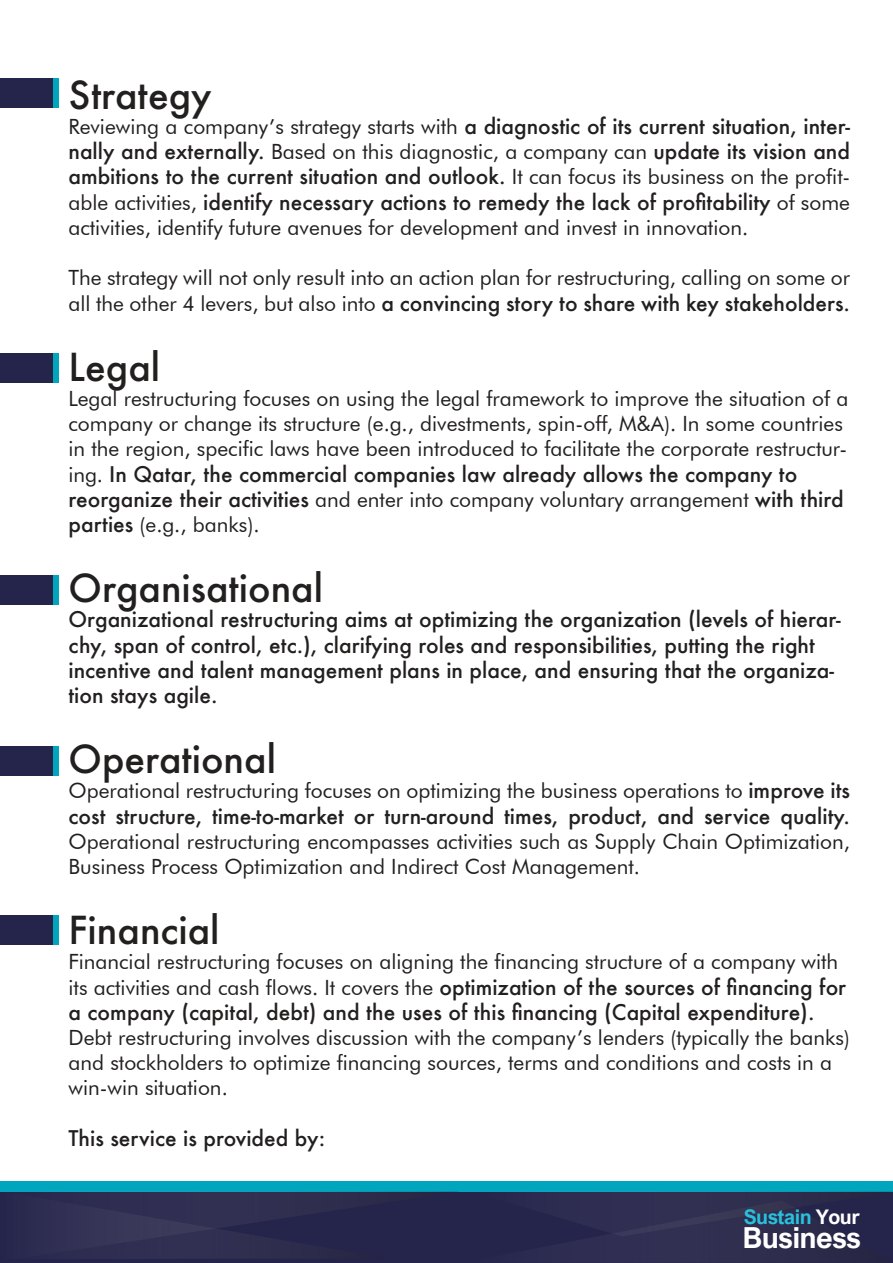
<style>
.page{position:relative;width:893px;height:1263px;background:#fff}
.page>*{position:absolute;margin:0;border:0;box-sizing:border-box;transform-origin:0 0}
.t1{font:500 37.5px "Futura";color:#221f1f}
.t2{font:700 29.1px "Arial Nova";letter-spacing:-.025em;color:#fff}
.t3{font:21px/25.2px "Futura BT";color:#221f1f}
.t4{font:500 21px/25.2px "Futura";color:#221f1f}
.t5{font:700 20.1px "Arial Nova";letter-spacing:-.025em;color:#28c1dc}
.s1{font-family:"Futura BT";font-weight:400}
.s2{font-family:"Futura";font-weight:500}
.s3{color:#fff}
</style>
<div class="page">
<div style="left:6px;top:353px;width:53px;height:30px;background:#01a5be"></div>
<div style="left:6px;top:78px;width:53px;height:30px;background:#01a5be"></div>
<div style="left:0;top:1181px;width:893px;height:11px;background:#01a5be"></div>
<svg style="left:0;top:1191px;width:893px;height:72px;background:#2b2c50"></svg>
<div style="left:0;top:353px;width:53px;height:30px;background:#25244b"></div>
<div style="left:6px;top:575px;width:53px;height:30px;background:#01a5be"></div>
<div style="left:0;top:575px;width:53px;height:30px;background:#25244b"></div>
<div style="left:6px;top:746px;width:53px;height:29px;background:#01a5be"></div>
<div style="left:0;top:746px;width:53px;height:29px;background:#25244b"></div>
<div style="left:6px;top:915px;width:53px;height:30px;background:#01a5be"></div>
<div style="left:0;top:915px;width:53px;height:30px;background:#25244b"></div>
<div style="left:0;top:78px;width:53px;height:30px;background:#25244b"></div>
<h1 class="t1" style="left:68px;top:69px;width:145px">Strategy</h1>
<p class="t4" style="left:68px;top:113px;width:783px;text-align:justify"><span class="s1">Reviewing a company’s strategy starts with</span> a diagnostic of its current situation, inter&shy;nally and externally. <span class="s1">Based on this diagnostic, a company can</span> update its vision and ambitions to the current situation and outlook. <span class="s1">It can focus its business on the profit&shy;able activities,</span> identify necessary actions to remedy the lack of profitability <span class="s1">of some</span></p>
<p class="t3" style="left:68px;top:215px;width:681px">activities, identify future avenues for development and invest in innovation.</p>
<p class="t3" style="left:68px;top:265px;width:783px">The strategy will not only result into an action plan for restructuring, calling on some or</p>
<p class="t4" style="left:68px;top:290px;width:783px"><span class="s1">all the other 4 levers, but also into</span> a convincing story to share with key stakeholders.</p>
<h1 class="t1" style="left:68px;top:341px;width:93px">Legal</h1>
<p class="t3" style="left:68px;top:386px;width:781px">Legal restructuring focuses on using the legal framework to improve the situation of a company or change its structure (e.g., divestments, spin-off, M&amp;A). In some countries in the region, specific laws have been introduced to facilitate the corporate restructur-</p>
<p class="t4" style="left:68px;top:461px;width:730px"><span class="s1">ing.</span> In Qatar, the commercial companies law already allows the company to</p>
<p class="t3" style="left:68px;top:486px;width:777px"><span class="s2">reorganize their activities</span> and enter into company voluntary arrangement <span class="s2">with third parties</span> (e.g., banks).</p>
<h1 class="t1" style="left:68px;top:562px;width:256px">Organisational</h1>
<p class="t4" style="left:68px;top:607px;width:774px">Organizational restructuring aims at optimizing the organization (levels of hierar&shy;chy, span of control, etc.), clarifying roles and responsibilities, putting the right incentive and talent management plans in place, and ensuring that the organiza&shy;tion stays agile.</p>
<h1 class="t1" style="left:68px;top:733px;width:209px">Operational</h1>
<p class="t3" style="left:68px;top:778px;width:783px">Operational restructuring focuses on optimizing the business operations to <span class="s2">improve its</span></p>
<p class="t4" style="left:68px;top:803px;width:783px">cost structure, time-to-market or turn-around times, product, and service quality.</p>
<p class="t3" style="left:68px;top:828px;width:783px">Operational restructuring encompasses activities such as Supply Chain Optimization,<br>Business Process Optimization and Indirect Cost Management.</p>
<h1 class="t1" style="left:68px;top:904px;width:153px">Financial</h1>
<p class="t3" style="left:68px;top:949px;width:771px">Financial restructuring focuses on aligning the financing structure of a company with</p>
<p class="t4" style="left:68px;top:974px;width:779px"><span class="s1">its activities and cash flows. It covers the</span> optimization of the sources of financing for a company (capital, debt) and the uses of this financing (Capital expenditure).</p>
<p class="t3" style="left:68px;top:1025px;width:783px">Debt restructuring involves discussion with the company’s lenders (typically the banks) and stockholders to optimize financing sources, terms and conditions and costs in a win-win situation.</p>
<p class="t4" style="left:68px;top:1125px;width:258px">This service is provided by:</p>
<p class="t5" style="left:744px;top:1205px;width:118px">Sustain <span class="s3">Your</span></p>
<h2 class="t2" style="left:742px;top:1221px;width:120px">Business</h2>
</div>
